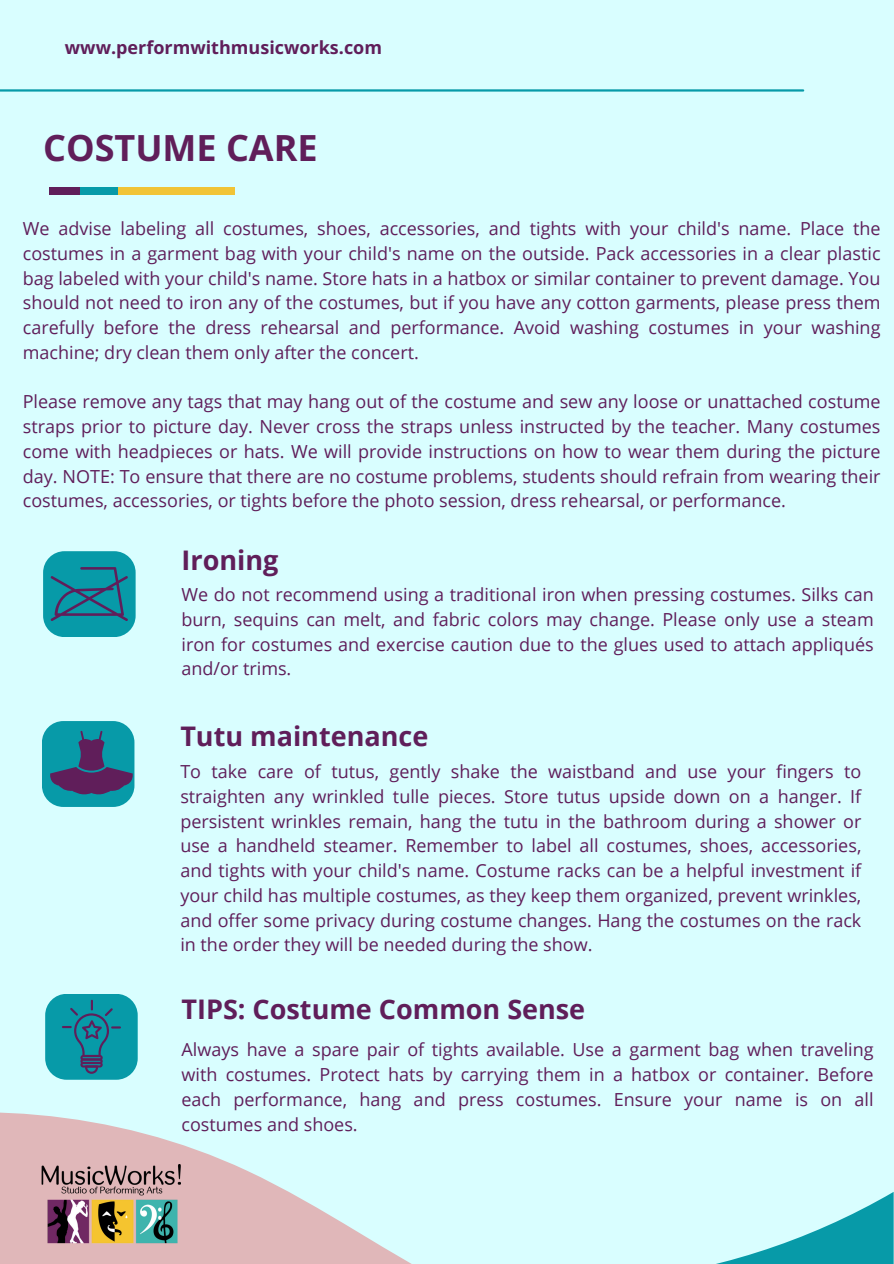
<style>
.page{position:relative;width:894px;height:1264px;background:#fff}
.page>*{position:absolute;margin:0;border:0;box-sizing:border-box;transform-origin:0 0}
.t1{font:700 36px "Open Sans";color:#601e5a}
.t2{font:700 27px "Open Sans";color:#601e5a}
.t3{font:18px/24.8px "Open Sans";color:#601e5a;text-align:justify}
.t4{font:700 18px "Open Sans";color:#601e5a}
</style>
<div class="page">
<div style="left:0;top:0;width:893px;height:1263px;background:#d9feff"></div>
<hr style="left:0;top:89px;width:802px;height:3px;background:#079aa8">
<svg style="left:0;top:1112px;width:410px;height:151px;fill:#e0b7b9"></svg>
<svg style="left:720px;top:1192px;width:173px;height:71px"></svg>
<div style="left:50px;top:187px;width:185px;height:8px;background:#f1c436"></div>
<div style="left:50px;top:187px;width:68px;height:8px;background:#079aa8"></div>
<div style="left:50px;top:187px;width:30px;height:8px;background:#601e5a"></div>
<div style="left:43px;top:551px;width:93px;height:86px;background:#079aa8;border-radius:21px"></div>
<div style="left:42px;top:721px;width:92px;height:86px;background:#079aa8;border-radius:21px"></div>
<div style="left:45px;top:993px;width:93px;height:86px;background:#079aa8;border-radius:21px"></div>
<svg style="left:51px;top:567px;width:77px;height:54px"></svg>
<svg style="left:50px;top:730px;width:84px;height:67px"></svg>
<svg style="left:62px;top:999px;width:58px;height:74px"></svg>
<img style="left:39px;top:1164px;width:142px;height:99px">
<p class="t4" style="left:65px;top:35px;width:318px">www.performwithmusicworks.com</p>
<p class="t1" style="left:43px;top:123px;width:276px">COSTUME CARE</p>
<p class="t3" style="left:23px;top:216px;width:859px">We advise labeling all costumes, shoes, accessories, and tights with your child's name. Place the costumes in a garment bag with your child's name on the outside. Pack accessories in a clear plastic bag labeled with your child's name. Store hats in a hatbox or similar container to prevent damage. You should not need to iron any of the costumes, but if you have any cotton garments, please press them carefully before the dress rehearsal and performance. Avoid washing costumes in your washing machine; dry clean them only after the concert.</p>
<p class="t3" style="left:23px;top:389px;width:859px">Please remove any tags that may hang out of the costume and sew any loose or unattached costume straps prior to picture day. Never cross the straps unless instructed by the teacher. Many costumes come with headpieces or hats. We will provide instructions on how to wear them during the picture day. NOTE: To ensure that there are no costume problems, students should refrain from wearing their costumes, accessories, or tights before the photo session, dress rehearsal, or performance.</p>
<p class="t2" style="left:181px;top:541px;width:98px">Ironing</p>
<h1 class="t3" style="left:181px;top:581px;width:693px">We do not recommend using a traditional iron when pressing costumes. Silks can burn, sequins can melt, and fabric colors may change. Please only use a steam iron for costumes and exercise caution due to the glues used to attach appliqués and/or trims.</h1>
<h2 class="t2" style="left:180px;top:717px;width:249px">Tutu maintenance</h2>
<p class="t3" style="left:180px;top:758px;width:682px">To take care of tutus, gently shake the waistband and use your fingers to straighten any wrinkled tulle pieces. Store tutus upside down on a hanger. If persistent wrinkles remain, hang the tutu in the bathroom during a shower or use a handheld steamer. Remember to label all costumes, shoes, accessories, and tights with your child's name. Costume racks can be a helpful investment if your child has multiple costumes, as they keep them organized, prevent wrinkles, and offer some privacy during costume changes. Hang the costumes on the rack in the order they will be needed during the show.</p>
<h2 class="t2" style="left:181px;top:990px;width:405px">TIPS: Costume Common Sense</h2>
<p class="t3" style="left:181px;top:1036px;width:693px">Always have a spare pair of tights available. Use a garment bag when traveling with costumes. Protect hats by carrying them in a hatbox or container. Before each performance, hang and press costumes. Ensure your name is on all costumes and shoes.</p>
</div>
